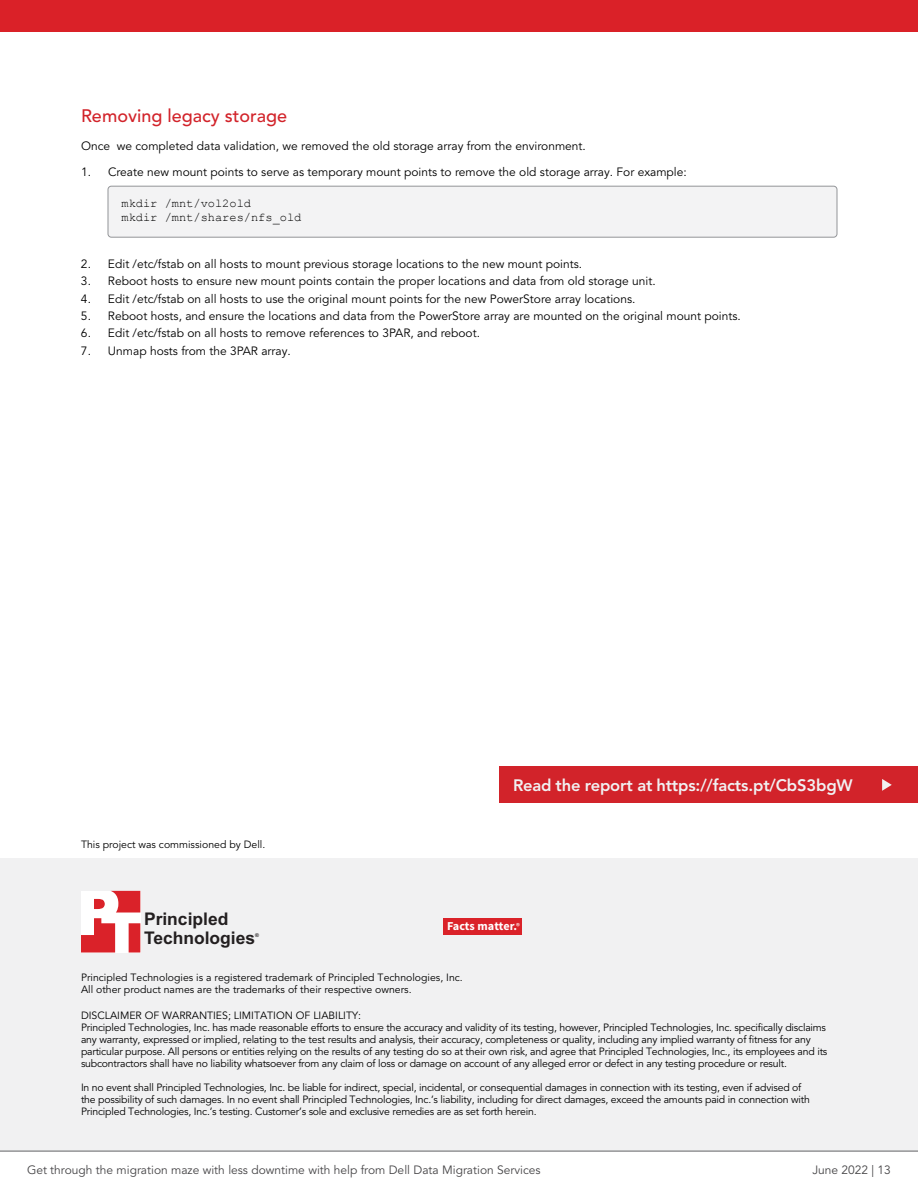
<style>
.page{position:relative;width:918px;height:1188px;background:#fff}
.page>*{position:absolute;margin:0;border:0;box-sizing:border-box;transform-origin:0 0}
.t1{font:500 18px "Avenir LT Pro";color:#d2232a}
.t2{font:700 17.4px/18.6px "Arial";color:#231f20}
.t3{font:800 16.5px "Avenir LT Pro";letter-spacing:-.01em;color:#f1f1f2}
.t4{font:700 12.15px "Source Sans Pro";color:#fff}
.t5{font:12px "Avenir LT Pro";color:#000}
.t6{font:12px "Avenir LT Pro";color:#464547}
.t7{font:12px/14.4px "Courier New";color:#000}
.t8{font:10.5px/12px "Avenir LT Pro";letter-spacing:-.02em;color:#000}
.t9{font:10.5px/12.6px "Avenir LT Pro";color:#000}
.t10{font:700 5.25px "Arial";color:#231f20}
.s1{font-weight:600;font-size:8.55px}
</style>
<div class="page">
<div style="left:0;top:858px;width:918px;height:293px;background:#f1f1f2"></div>
<svg style="left:81px;top:891px;width:59px;height:62px"></svg>
<div style="left:444px;top:918px;width:78px;height:17px;background:#da2229"></div>
<div style="left:108px;top:186px;width:729px;height:51px;background:#f3f3f4;border-radius:3px"></div>
<div style="left:108px;top:186px;width:729px;height:51px;border:1px solid #939598;border-radius:3px"></div>
<div style="left:500px;top:766px;width:418px;height:37px;background:#d2232a"></div>
<svg style="left:882px;top:779px;width:10px;height:12px"></svg>
<hr style="left:0;top:1151px;width:918px;height:1px;background:#616264">
<div style="left:0;top:0;width:918px;height:32px;background:#da2128"></div>
<h1 class="t1" style="left:81px;top:105px;width:208px">Removing legacy storage</h1>
<p class="t5" style="left:81px;top:138px;width:506px">Once we completed data validation, we removed the old storage array from the environment.</p>
<p class="t5" style="left:81px;top:164px;width:607px">1. Create new mount points to serve as temporary mount points to remove the old storage array. For example:</p>
<p class="t7" style="left:122px;top:196px;width:182px">mkdir /mnt/vol2old<br>mkdir /mnt/shares/nfs_old</p>
<p class="t5" style="left:81px;top:257px;width:503px">2. Edit /etc/fstab on all hosts to mount previous storage locations to the new mount points.</p>
<p class="t5" style="left:81px;top:274px;width:576px">3. Reboot hosts to ensure new mount points contain the proper locations and data from old storage unit.</p>
<p class="t5" style="left:81px;top:291px;width:556px">4. Edit /etc/fstab on all hosts to use the original mount points for the new PowerStore array locations.</p>
<p class="t5" style="left:81px;top:309px;width:661px">5. Reboot hosts, and ensure the locations and data from the PowerStore array are mounted on the original mount points.</p>
<p class="t5" style="left:81px;top:326px;width:401px">6. Edit /etc/fstab on all hosts to remove references to 3PAR, and reboot.</p>
<p class="t5" style="left:81px;top:343px;width:211px">7. Unmap hosts from the 3PAR array.</p>
<p class="t9" style="left:81px;top:838px;width:186px">This project was commissioned by Dell.</p>
<h2 class="t2" style="left:144px;top:911px;width:113px">Principled<br>Technologies</h2>
<p class="t10" style="left:255px;top:932px;width:5px">®</p>
<h3 class="t3" style="left:513px;top:776px;width:341px">Read the report at https://facts.pt/CbS3bgW</h3>
<p class="t4" style="left:447px;top:918px;width:74px">Facts matter.<span class="s1">®</span></p>
<p class="t9" style="left:81px;top:971px;width:383px">Principled Technologies is a registered trademark of Principled Technologies, Inc.<br>All other product names are the trademarks of their respective owners.</p>
<p class="t8" style="left:81px;top:1009px;width:748px">DISCLAIMER OF WARRANTIES; LIMITATION OF LIABILITY:<br>Principled Technologies, Inc. has made reasonable efforts to ensure the accuracy and validity of its testing, however, Principled Technologies, Inc. specifically disclaims any warranty, expressed or implied, relating to the test results and analysis, their accuracy, completeness or quality, including any implied warranty of fitness for any particular purpose. All persons or entities relying on the results of any testing do so at their own risk, and agree that Principled Technologies, Inc., its employees and its subcontractors shall have no liability whatsoever from any claim of loss or damage on account of any alleged error or defect in any testing procedure or result.</p>
<p class="t8" style="left:81px;top:1081px;width:730px">In no event shall Principled Technologies, Inc. be liable for indirect, special, incidental, or consequential damages in connection with its testing, even if advised of the possibility of such damages. In no event shall Principled Technologies, Inc.’s liability, including for direct damages, exceed the amounts paid in connection with<br>Principled Technologies, Inc.’s testing. Customer’s sole and exclusive remedies are as set forth herein.</p>
<p class="t6" style="left:27px;top:1163px;width:515px">Get through the migration maze with less downtime with help from Dell Data Migration Services</p>
<p class="t6" style="left:812px;top:1163px;width:80px">June 2022 | 13</p>
</div>
